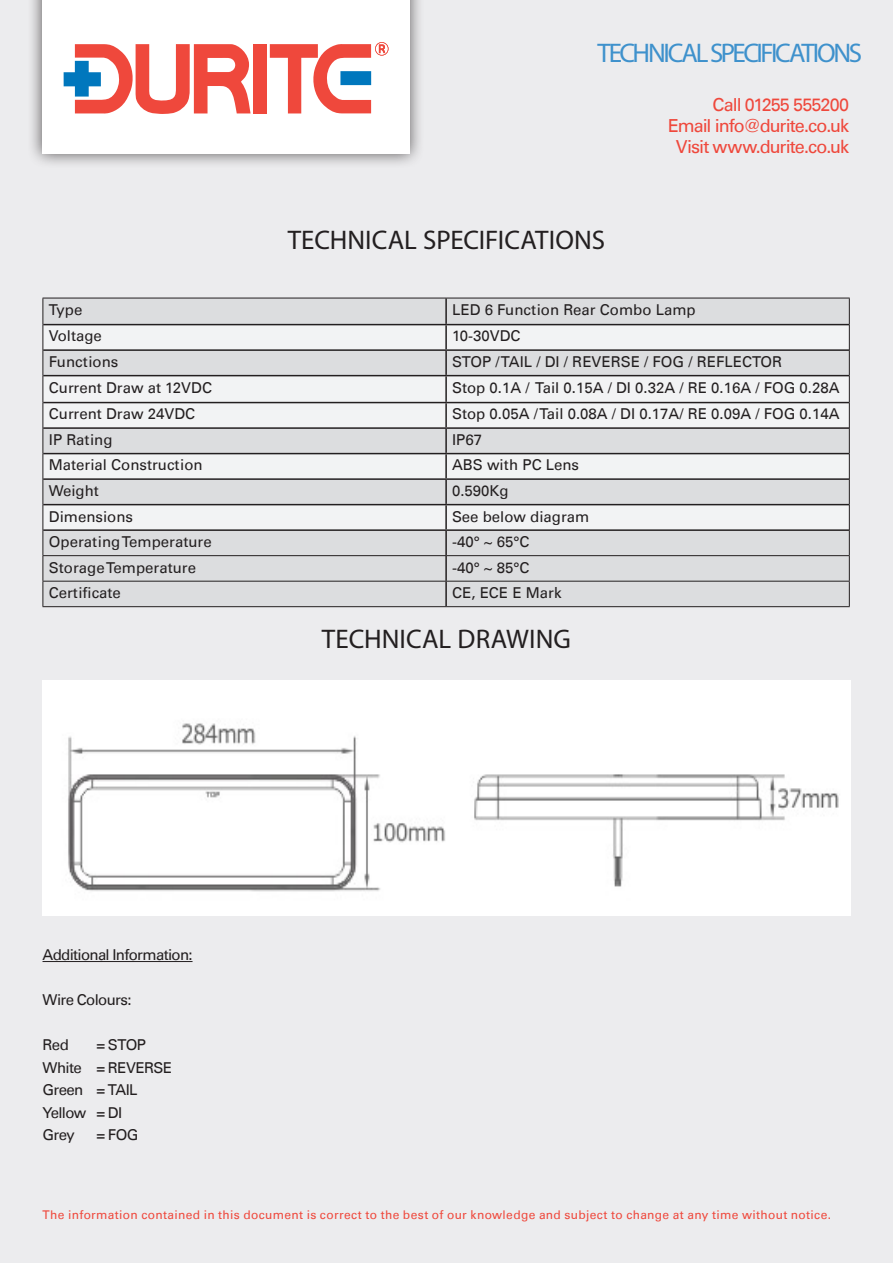
<style>
.page{position:relative;width:893px;height:1263px;background:#ececee}
.page>*{position:absolute;margin:0;border:0;box-sizing:border-box;transform-origin:0 0}
.t1{font:27px "Myriad Pro";color:#231f20}
.t2{font:27px "Myriad Pro";letter-spacing:-.085em;color:#3e91cc}
.t3{font:18px "Univers Com 55 Roman";letter-spacing:-.05em;color:#ef483c}
.t4{font:15px "Univers Com 55 Roman";color:#231f20}
.t5{font:15px "Univers Com 55 Roman";letter-spacing:-.045em;color:#231f20}
.t6{font:15px "Univers Com 55 Roman";letter-spacing:-.04em;color:#231f20}
.t7{font:12px "Univers Com 55 Roman";letter-spacing:.03em;color:#ef483c}
</style>
<div class="page">
<div style="left:27px;top:0;width:398px;height:169px;background:#231f20;opacity:.75"></div>
<div style="left:42px;top:0;width:367px;height:154px;background:#fff"></div>
<div style="left:253px;top:44px;width:13px;height:69px;background:#ef483c"></div>
<svg style="left:270px;top:42px;width:118px;height:71px"></svg>
<svg style="left:64px;top:44px;width:187px;height:70px"></svg>
<div style="left:44px;top:299px;width:805px;height:307px;background:#dcdddf"></div>
<svg style="left:44px;top:325px;width:805px;height:204px"></svg>
<hr style="left:445px;top:298px;width:2px;height:26px;background:#231f20">
<hr style="left:43px;top:324px;width:403px;height:1px;background:#231f20">
<hr style="left:446px;top:324px;width:403px;height:1px;background:#231f20">
<hr style="left:445px;top:325px;width:2px;height:24px;background:#231f20">
<hr style="left:43px;top:349px;width:403px;height:2px;background:#231f20">
<hr style="left:446px;top:349px;width:403px;height:2px;background:#231f20">
<hr style="left:445px;top:351px;width:2px;height:24px;background:#231f20">
<hr style="left:43px;top:375px;width:403px;height:1px;background:#231f20">
<hr style="left:446px;top:375px;width:403px;height:1px;background:#231f20">
<hr style="left:445px;top:376px;width:2px;height:26px;background:#231f20">
<hr style="left:43px;top:402px;width:403px;height:1px;background:#231f20">
<hr style="left:446px;top:402px;width:403px;height:1px;background:#231f20">
<hr style="left:445px;top:403px;width:2px;height:24px;background:#231f20">
<hr style="left:43px;top:427px;width:403px;height:2px;background:#231f20">
<hr style="left:446px;top:427px;width:403px;height:2px;background:#231f20">
<hr style="left:445px;top:429px;width:2px;height:24px;background:#231f20">
<hr style="left:43px;top:453px;width:403px;height:1px;background:#231f20">
<hr style="left:446px;top:453px;width:403px;height:1px;background:#231f20">
<hr style="left:445px;top:454px;width:2px;height:24px;background:#231f20">
<hr style="left:43px;top:478px;width:403px;height:2px;background:#231f20">
<hr style="left:446px;top:478px;width:403px;height:2px;background:#231f20">
<hr style="left:445px;top:480px;width:2px;height:24px;background:#231f20">
<hr style="left:43px;top:504px;width:403px;height:1px;background:#231f20">
<hr style="left:446px;top:504px;width:403px;height:1px;background:#231f20">
<hr style="left:445px;top:505px;width:2px;height:24px;background:#231f20">
<hr style="left:43px;top:529px;width:403px;height:2px;background:#231f20">
<hr style="left:446px;top:529px;width:403px;height:2px;background:#231f20">
<hr style="left:445px;top:531px;width:2px;height:24px;background:#231f20">
<hr style="left:445px;top:556px;width:2px;height:25px;background:#231f20">
<hr style="left:445px;top:581px;width:2px;height:25px;background:#231f20">
<hr style="left:43px;top:298px;width:403px;height:1px;background:#231f20">
<hr style="left:446px;top:298px;width:404px;height:1px;background:#231f20">
<hr style="left:43px;top:555px;width:403px;height:1px;background:#231f20">
<hr style="left:446px;top:555px;width:404px;height:1px;background:#231f20">
<hr style="left:43px;top:581px;width:403px;height:1px;background:#231f20">
<svg style="left:43px;top:298px;width:1px;height:308px"></svg>
<hr style="left:446px;top:581px;width:404px;height:1px;background:#231f20">
<svg style="left:849px;top:298px;width:1px;height:308px"></svg>
<hr style="left:43px;top:606px;width:403px;height:1px;background:#231f20">
<hr style="left:446px;top:606px;width:404px;height:1px;background:#231f20">
<img style="left:43px;top:680px;width:807px;height:235px">
<hr style="left:43px;top:961px;width:150px;height:1px;background:#231f20">
<p class="t2" style="left:597px;top:36px;width:266px">TECHNICAL SPECIFICATIONS</p>
<p class="t1" style="left:288px;top:224px;width:319px">TECHNICAL SPECIFICATIONS</p>
<p class="t3" style="left:713px;top:94px;width:138px">Call 01255 555200</p>
<p class="t3" style="left:668px;top:115px;width:183px">Email info@durite.co.uk</p>
<p class="t3" style="left:676px;top:136px;width:175px">Visit www.durite.co.uk</p>
<p class="t4" style="left:49px;top:301px;width:35px">Type</p>
<p class="t4" style="left:452px;top:301px;width:245px">LED 6 Function Rear Combo Lamp</p>
<p class="t4" style="left:49px;top:327px;width:55px">Voltage</p>
<p class="t4" style="left:452px;top:327px;width:70px">10-30VDC</p>
<p class="t4" style="left:49px;top:353px;width:71px">Functions</p>
<p class="t4" style="left:452px;top:353px;width:332px">STOP / TAIL / DI / REVERSE / FOG / REFLECTOR</p>
<p class="t4" style="left:49px;top:378px;width:165px">Current Draw at 12VDC</p>
<p class="t4" style="left:452px;top:378px;width:389px">Stop 0.1A / Tail 0.15A / DI 0.32A / RE 0.16A / FOG 0.28A</p>
<p class="t4" style="left:49px;top:405px;width:148px">Current Draw 24VDC</p>
<p class="t4" style="left:452px;top:405px;width:389px">Stop 0.05A / Tail 0.08A / DI 0.17A/ RE 0.09A / FOG 0.14A</p>
<p class="t4" style="left:49px;top:431px;width:65px">IP Rating</p>
<p class="t4" style="left:452px;top:431px;width:32px">IP67</p>
<p class="t4" style="left:49px;top:456px;width:155px">Material Construction</p>
<p class="t4" style="left:452px;top:456px;width:129px">ABS with PC Lens</p>
<p class="t4" style="left:49px;top:482px;width:52px">Weight</p>
<p class="t4" style="left:452px;top:482px;width:58px">0.590Kg</p>
<p class="t4" style="left:49px;top:507px;width:86px">Dimensions</p>
<p class="t4" style="left:452px;top:507px;width:139px">See below diagram</p>
<p class="t4" style="left:49px;top:533px;width:164px">Operating Temperature</p>
<p class="t4" style="left:452px;top:533px;width:79px">-40° ~ 65°C</p>
<p class="t4" style="left:49px;top:558px;width:149px">Storage Temperature</p>
<p class="t4" style="left:452px;top:558px;width:79px">-40° ~ 85°C</p>
<p class="t4" style="left:49px;top:584px;width:74px">Certificate</p>
<p class="t4" style="left:452px;top:584px;width:111px">CE, ECE E Mark</p>
<p class="t5" style="left:43px;top:946px;width:152px">Additional Information:</p>
<p class="t5" style="left:43px;top:991px;width:91px">Wire Colours:</p>
<p class="t4" style="left:43px;top:1036px;width:28px">Red</p>
<p class="t4" style="left:97px;top:1036px;width:51px">= STOP</p>
<p class="t6" style="left:43px;top:1058px;width:131px">White = REVERSE</p>
<p class="t6" style="left:43px;top:1081px;width:97px">Green = TAIL</p>
<p class="t5" style="left:43px;top:1103px;width:81px">Yellow = DI</p>
<p class="t4" style="left:43px;top:1126px;width:34px">Grey</p>
<p class="t4" style="left:97px;top:1126px;width:43px">= FOG</p>
<p class="t1" style="left:322px;top:622px;width:250px">TECHNICAL DRAWING</p>
<p class="t7" style="left:43px;top:1208px;width:790px">The information contained in this document is correct to the best of our knowledge and subject to change at any time without notice.</p>
</div>
